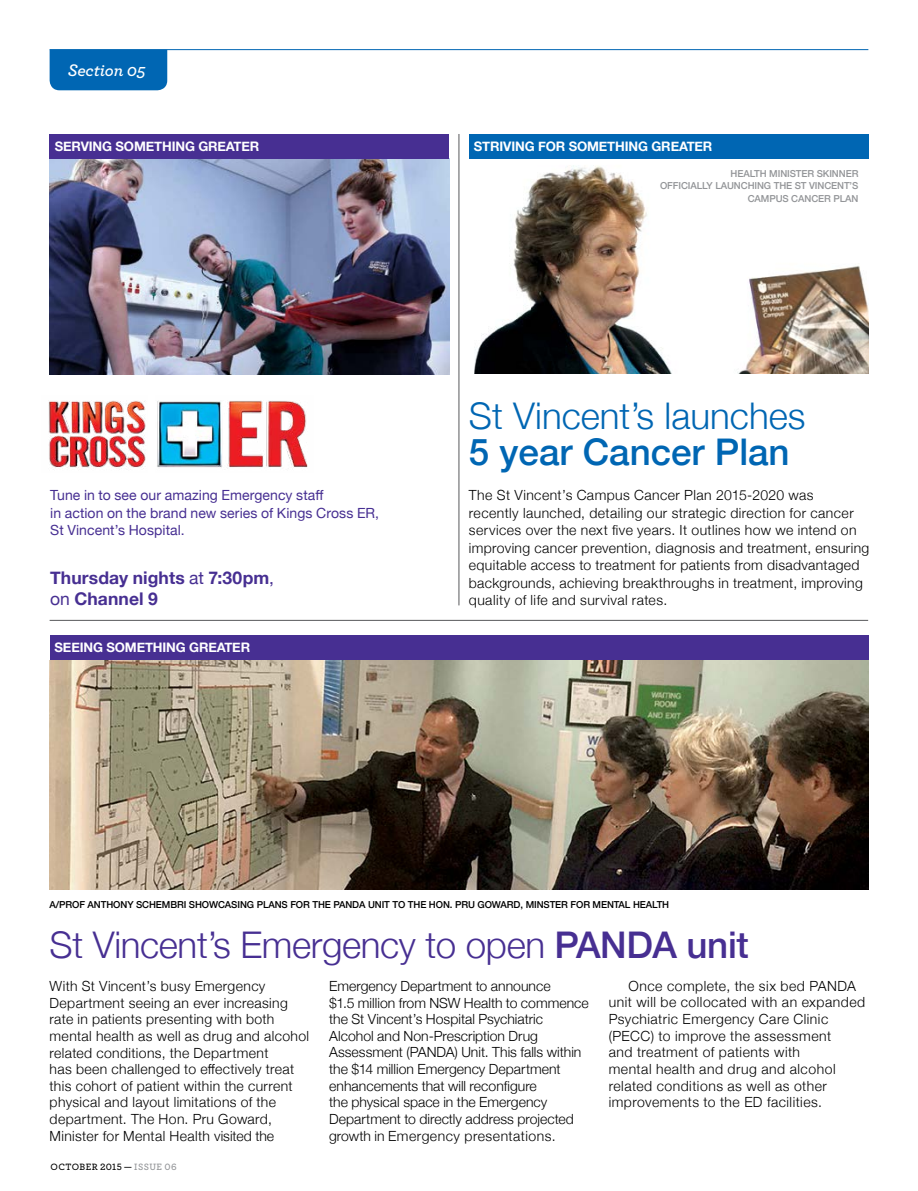
<style>
.page{position:relative;width:918px;height:1191px;background:#fff}
.page>*{position:absolute;margin:0;border:0;box-sizing:border-box;transform-origin:0 0}
.t1{font:300 36.75px "Helvetica Neue";letter-spacing:-.01em;color:#472f92}
.t2{font:300 36.75px "Helvetica Neue";color:#0066b3}
.t3{font:500 36.75px "Helvetica Neue";color:#0066b3}
.t4{font:700 17.5px/21px "Helvetica Neue";letter-spacing:.005em;color:#472f92}
.t5{font:italic 600 17.5px "Archer";letter-spacing:-.01em;color:#fff}
.t6{font:300 14px/16.6px "Helvetica Neue";letter-spacing:.025em;color:#000}
.t7{font:300 14px/16.6px "Helvetica Neue";color:#000}
.t8{font:14px/17.5px "Helvetica Neue";letter-spacing:.005em;color:#472f92}
.t9{font:700 13.12px "Helvetica Neue";letter-spacing:-.01em;color:#fff}
.t10{font:500 9.62px "Helvetica Neue";letter-spacing:-.01em;color:#000}
.t11{font:500 9.62px/12.2px "Helvetica Neue";letter-spacing:-.01em;color:#939598;text-align:right}
.t12{font:600 9.62px "Archer";letter-spacing:.04em;color:#000}
.s1{font-weight:400}
.s2{font-weight:500}
.s3{color:#939598}
</style>
<div class="page">
<img style="left:50px;top:159px;width:399px;height:216px">
<div style="left:50px;top:50px;width:117px;height:40px;background:#0066b3"></div>
<img style="left:50px;top:660px;width:818px;height:229px">
<div style="left:50px;top:635px;width:818px;height:25px;background:#472f92"></div>
<img style="left:469px;top:158px;width:399px;height:216px">
<div style="left:469px;top:134px;width:399px;height:24px;background:#0066b3"></div>
<hr style="left:50px;top:620px;width:818px;height:1px;background:#58595b">
<hr style="left:50px;top:49px;width:818px;height:1px;background:#0066b3">
<div style="left:50px;top:134px;width:399px;height:25px;background:#472f92"></div>
<img style="left:48px;top:400px;width:98px;height:69px">
<img style="left:157px;top:400px;width:151px;height:68px">
<hr style="left:458px;top:134px;width:1px;height:471px;background:#58595b">
<p class="t5" style="left:68px;top:56px;width:79px">Section 05</p>
<p class="t9" style="left:55px;top:136px;width:206px">SERVING SOMETHING GREATER</p>
<p class="t8" style="left:50px;top:487px;width:330px">Tune in to see our amazing Emergency staff<br>in action on the brand new series of Kings Cross ER,<br>St Vincent’s Hospital.</p>
<p class="t4" style="left:50px;top:567px;width:225px">Thursday nights <span class="s1">at</span> 7:30pm<span class="s1">, on</span> Channel 9</p>
<p class="t9" style="left:55px;top:637px;width:197px">SEEING SOMETHING GREATER</p>
<p class="t9" style="left:474px;top:136px;width:240px">STRIVING FOR SOMETHING GREATER</p>
<p class="t11" style="left:660px;top:167px;width:200px">HEALTH MINISTER SKINNER<br>OFFICIALLY LAUNCHING THE ST VINCENT’S<br>CAMPUS CANCER PLAN</p>
<h1 class="t2" style="left:469px;top:386px;width:338px">St Vincent’s launches</h1>
<h1 class="t3" style="left:469px;top:423px;width:322px">5 year Cancer Plan</h1>
<p class="t6" style="left:469px;top:486px;width:402px;line-height:17.5px">The St Vincent’s Campus Cancer Plan 2015-2020 was<br>recently launched, detailing our strategic direction for cancer services over the next five years. It outlines how we intend on improving cancer prevention, diagnosis and treatment, ensuring equitable access to treatment for patients from disadvantaged backgrounds, achieving breakthroughs in treatment, improving quality of life and survival rates.</p>
<p class="t10" style="left:50px;top:897px;width:621px">A/PROF ANTHONY SCHEMBRI SHOWCASING PLANS FOR THE PANDA UNIT TO THE HON. PRU GOWARD, MINSTER FOR MENTAL HEALTH</p>
<h1 class="t1" style="left:50px;top:915px;width:700px">St Vincent’s Emergency to open <span class="s2">PANDA unit</span></h1>
<p class="t6" style="left:50px;top:977px;width:261px">With St Vincent’s busy Emergency Department seeing an ever increasing rate in patients presenting with both mental health as well as drug and alcohol related conditions, the Department<br>has been challenged to effectively treat this cohort of patient within the current physical and layout limitations of the department. The Hon. Pru Goward, Minister for Mental Health visited the</p>
<p class="t7" style="left:329px;top:976px;width:261px">Emergency Department to announce<br>$1.5 million from NSW Health to commence the St Vincent’s Hospital Psychiatric Alcohol and Non-Prescription Drug Assessment (PANDA) Unit. This falls within the $14 million Emergency Department enhancements that will reconfigure<br>the physical space in the Emergency Department to directly address projected growth in Emergency presentations.</p>
<p class="t6" style="left:609px;top:976px;width:258px;text-indent:20px">Once complete, the six bed PANDA unit will be collocated with an expanded Psychiatric Emergency Care Clinic (PECC) to improve the assessment<br>and treatment of patients with<br>mental health and drug and alcohol related conditions as well as other improvements to the ED facilities.</p>
<p class="t12" style="left:51px;top:1159px;width:128px">OCTOBER 2015 — <span class="s3">ISSUE 06</span></p>
</div>
